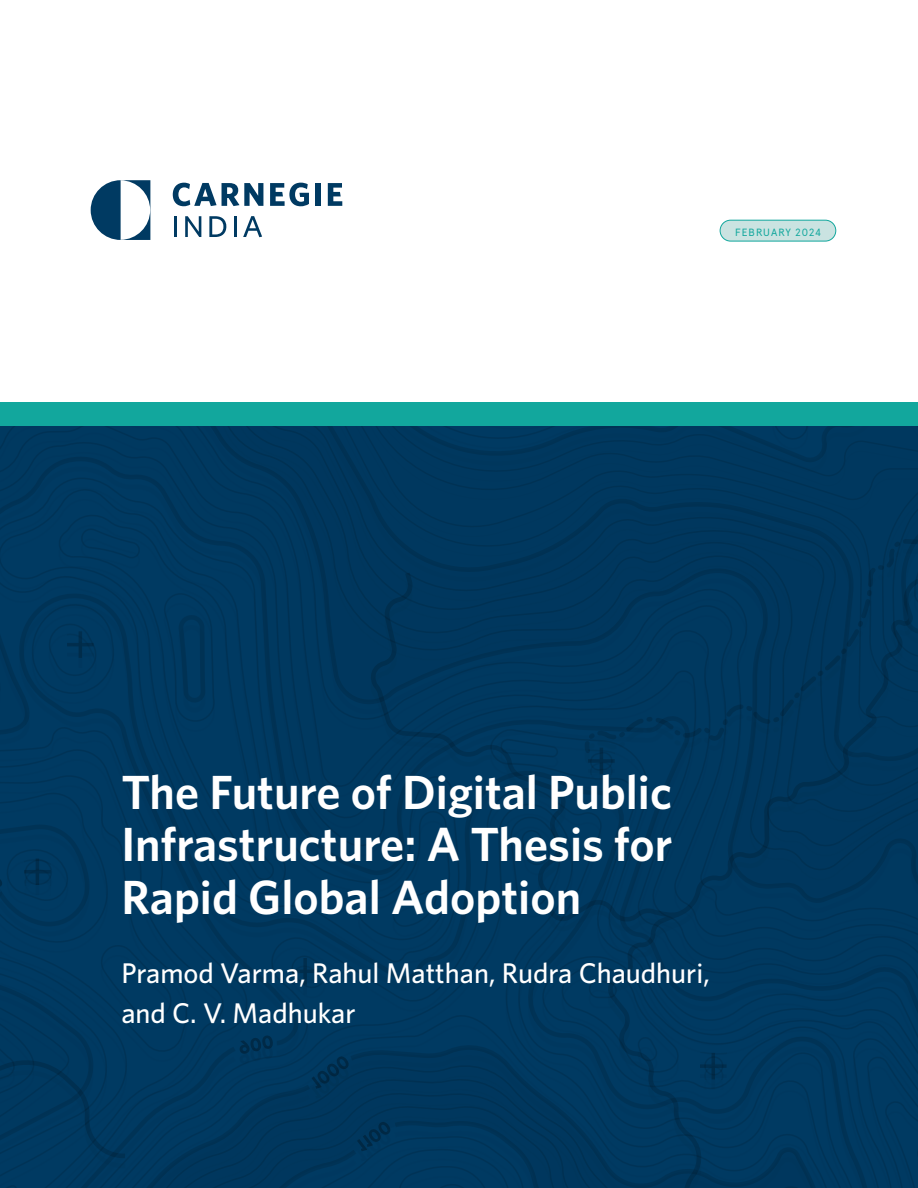
<style>
.page{position:relative;width:918px;height:1188px;background:#fff}
.page>*{position:absolute;margin:0;border:0;box-sizing:border-box;transform-origin:0 0}
.t1{font:600 48px/52.5px "Whitney";color:#fff;text-align:justify}
.t2{font:500 28.5px/40.5px "Whitney";color:#fff}
.t3{font:10.5px "Apercu Pro";letter-spacing:.095em;color:#12a79d}
</style>
<div class="page">
<div style="left:0;top:403px;width:918px;height:785px;background:#003a62"></div>
<div style="left:0;top:402px;width:918px;height:24px;background:#12a79d"></div>
<svg style="left:173px;top:183px;width:90px;height:23px"></svg>
<svg style="left:270px;top:183px;width:39px;height:23px"></svg>
<div style="left:315px;top:183px;width:6px;height:23px;background:#003a62"></div>
<svg style="left:328px;top:183px;width:14px;height:23px"></svg>
<hr style="left:174px;top:216px;width:3px;height:21px;background:#003a62">
<svg style="left:185px;top:216px;width:16px;height:21px"></svg>
<svg style="left:209px;top:216px;width:17px;height:21px"></svg>
<hr style="left:234px;top:216px;width:3px;height:21px;background:#003a62">
<svg style="left:243px;top:216px;width:19px;height:21px"></svg>
<svg style="left:91px;top:180px;width:59px;height:60px"></svg>
<div style="left:720px;top:220px;width:116px;height:21px;background:#cae3e1;border-radius:10px"></div>
<div style="left:720px;top:220px;width:116px;height:21px;border:1px solid #12a79d;border-radius:10px"></div>
<p class="t3" style="left:735px;top:226px;width:87px">FEBRUARY 2024</p>
<p class="t1" style="left:121px;top:765px;width:552px">The Future of Digital Public Infrastructure: A Thesis for Rapid Global Adoption</p>
<p class="t2" style="left:121px;top:952px;width:590px">Pramod Varma, Rahul Matthan, Rudra Chaudhuri, and C. V. Madhukar</p>
</div>
